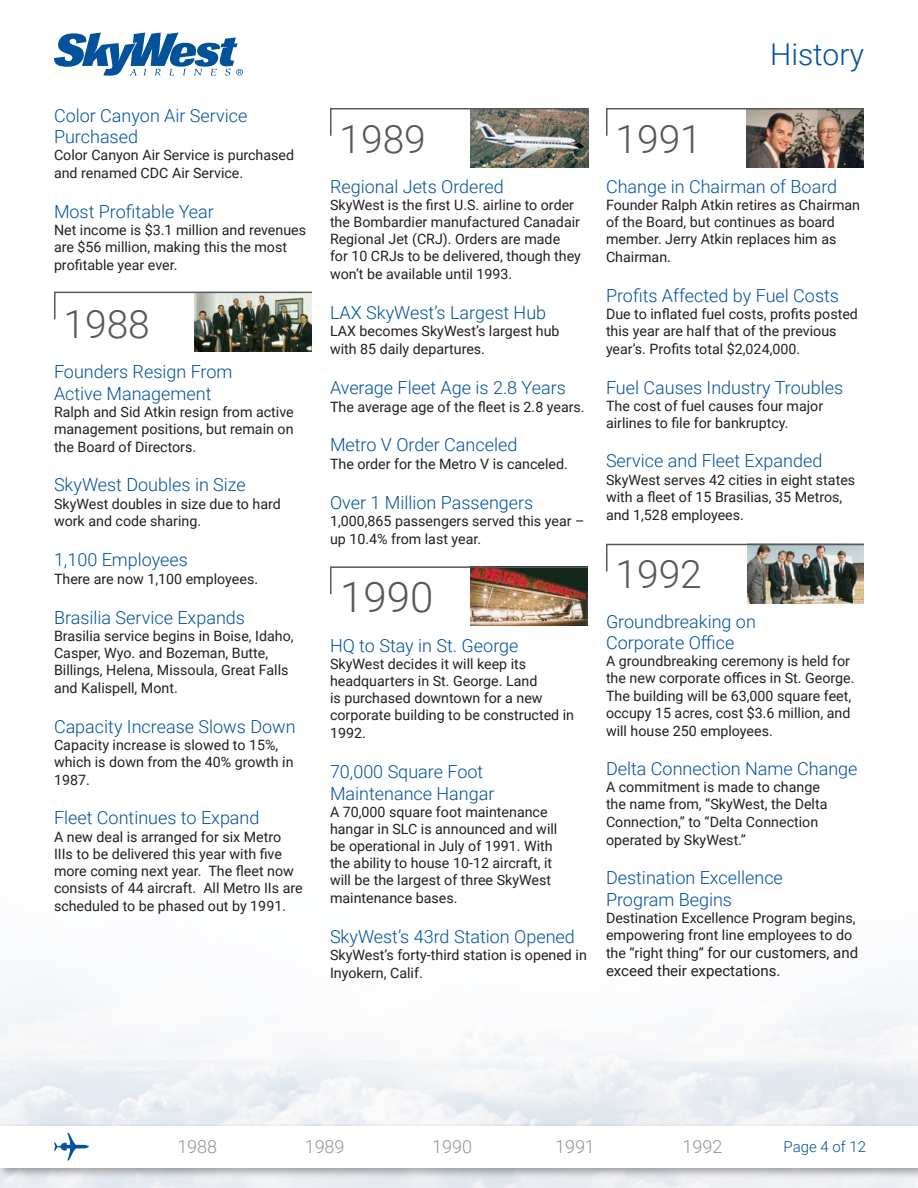
<style>
.page{position:relative;width:918px;height:1188px;background:#fff}
.page>*{position:absolute;margin:0;border:0;box-sizing:border-box;transform-origin:0 0}
.t1{font:300 42px "Roboto";color:#57585a}
.t2{font:300 39px "Roboto";color:#57585a}
.t3{font:300 30px "Roboto";color:#01529a}
.t4{font:300 18px "Roboto";color:#01529a}
.t5{font:300 18px "Roboto";color:#939598}
.t6{font:15px/18px "Roboto";color:#231f20}
.t7{font:300 15px "Roboto";color:#01529a}
.t8{font:14.25px/17.2px "Roboto";color:#231f20}
.s1{font-size:14.25px}
</style>
<div class="page">
<div style="left:0;top:1122px;width:918px;height:58px;background:#231f20;opacity:.4"></div>
<div style="left:0;top:1126px;width:918px;height:41px;background:#fff"></div>
<svg style="left:54px;top:33px;width:189px;height:42px"></svg>
<svg style="left:54px;top:1133px;width:35px;height:27px"></svg>
<img style="left:471px;top:137px;width:117px;height:31px">
<svg style="left:330px;top:108px;width:259px;height:29px"></svg>
<img style="left:471px;top:596px;width:117px;height:30px">
<img style="left:330px;top:566px;width:258px;height:30px">
<img style="left:747px;top:137px;width:117px;height:31px">
<img style="left:747px;top:573px;width:117px;height:30px">
<img style="left:606px;top:108px;width:258px;height:29px">
<img style="left:606px;top:543px;width:258px;height:30px">
<img style="left:195px;top:321px;width:117px;height:30px">
<img style="left:54px;top:291px;width:258px;height:30px">
<p class="t4" style="left:54px;top:102px;width:195px">Color Canyon Air Service</p>
<p class="t4" style="left:54px;top:124px;width:86px">Purchased</p>
<p class="t8" style="left:54px;top:146px;width:242px;line-height:18px">Color Canyon Air Service is purchased and renamed CDC Air Service.</p>
<p class="t4" style="left:54px;top:199px;width:161px">Most Profitable Year</p>
<p class="t8" style="left:54px;top:221px;width:254px">Net income is $3.1 million and revenues are $56 million, making this the most profitable year ever.</p>
<p class="t2" style="left:63px;top:297px;width:88px">1988</p>
<p class="t4" style="left:54px;top:359px;width:180px">Founders Resign From</p>
<p class="t4" style="left:54px;top:381px;width:159px">Active Management</p>
<p class="t8" style="left:54px;top:402px;width:241px;text-align:justify">Ralph and Sid Atkin resign from active management positions, but remain on the Board of Directors.</p>
<p class="t4" style="left:54px;top:472px;width:193px">SkyWest Doubles in Size</p>
<p class="t8" style="left:54px;top:494px;width:228px;line-height:18px">SkyWest doubles in size due to hard work and code sharing.</p>
<p class="t4" style="left:54px;top:547px;width:136px">1,100 Employees</p>
<p class="t8" style="left:54px;top:570px;width:206px">There are now 1,100 employees.</p>
<p class="t4" style="left:54px;top:605px;width:193px">Brasilia Service Expands</p>
<p class="t8" style="left:54px;top:627px;width:241px">Brasilia service begins in Boise, Idaho, Casper, Wyo. and Bozeman, Butte, Billings, Helena, Missoula, Great Falls and Kalispell, Mont.</p>
<p class="t4" style="left:54px;top:714px;width:243px">Capacity Increase Slows Down</p>
<p class="t8" style="left:54px;top:735px;width:241px">Capacity increase is slowed to 15%, which is down from the 40% growth in<br>1987.</p>
<p class="t4" style="left:54px;top:805px;width:207px">Fleet Continues to Expand</p>
<p class="t8" style="left:54px;top:827px;width:250px">A new deal is arranged for six Metro IIIs to be delivered this year with five more coming next year. The fleet now consists of 44 aircraft. All Metro IIs are scheduled to be phased out by 1991.</p>
<h3 class="t3" style="left:770px;top:33px;width:95px">History</h3>
<p class="t2" style="left:339px;top:112px;width:88px">1989</p>
<p class="t4" style="left:330px;top:174px;width:175px">Regional Jets Ordered</p>
<p class="t8" style="left:330px;top:196px;width:253px">SkyWest is the first U.S. airline to order the Bombardier manufactured Canadair Regional Jet (CRJ). Orders are made for 10 CRJs to be delivered, though they won’t be available until 1993.</p>
<p class="t4" style="left:330px;top:300px;width:218px">LAX SkyWest’s Largest Hub</p>
<p class="t8" style="left:330px;top:321px;width:231px;line-height:18px">LAX becomes SkyWest’s largest hub with 85 daily departures.</p>
<p class="t4" style="left:330px;top:375px;width:237px">Average Fleet Age is 2.8 Years</p>
<p class="t8" style="left:330px;top:397px;width:256px">The average age of the fleet is 2.8 years.</p>
<p class="t4" style="left:330px;top:432px;width:189px">Metro V Order Canceled</p>
<p class="t8" style="left:330px;top:455px;width:239px">The order for the Metro V is canceled.</p>
<p class="t4" style="left:330px;top:490px;width:205px">Over 1 Million Passengers</p>
<p class="t8" style="left:330px;top:511px;width:256px;line-height:18px">1,000,865 passengers served this year – up 10.4% from last year.</p>
<p class="t1" style="left:340px;top:568px;width:95px">1990</p>
<p class="t4" style="left:330px;top:633px;width:190px">HQ to Stay in St. George</p>
<p class="t8" style="left:330px;top:655px;width:246px">SkyWest decides it will keep its headquarters in St. George. Land<br>is purchased downtown for a new corporate building to be constructed in<br>1992.</p>
<p class="t4" style="left:330px;top:759px;width:155px">70,000 Square Foot</p>
<p class="t4" style="left:330px;top:781px;width:166px">Maintenance Hangar</p>
<p class="t8" style="left:330px;top:802px;width:229px">A 70,000 square foot maintenance hangar in SLC is announced and will be operational in July of 1991. With the ability to house 10-12 aircraft, it will be the largest of three SkyWest maintenance bases.</p>
<p class="t4" style="left:330px;top:924px;width:246px">SkyWest’s 43rd Station Opened</p>
<p class="t8" style="left:330px;top:945px;width:258px;line-height:18px">SkyWest’s forty-third station is opened in<br>Inyokern, Calif.</p>
<p class="t2" style="left:615px;top:112px;width:88px">1991</p>
<p class="t4" style="left:606px;top:174px;width:233px">Change in Chairman of Board</p>
<p class="t8" style="left:606px;top:196px;width:256px">Founder Ralph Atkin retires as Chairman of the Board, but continues as board member. Jerry Atkin replaces him as<br>Chairman.</p>
<p class="t4" style="left:606px;top:283px;width:235px">Profits Affected by Fuel Costs</p>
<p class="t8" style="left:606px;top:305px;width:253px">Due to inflated fuel costs, profits posted this year are half that of the previous year’s. Profits total $2,024,000.</p>
<p class="t4" style="left:606px;top:375px;width:239px">Fuel Causes Industry Troubles</p>
<p class="t8" style="left:606px;top:397px;width:219px">The cost of fuel causes four major airlines to file for bankruptcy.</p>
<p class="t4" style="left:606px;top:448px;width:218px">Service and Fleet Expanded</p>
<p class="t8" style="left:606px;top:470px;width:251px">SkyWest serves 42 cities in eight states with a fleet of 15 Brasilias, 35 Metros, and 1,528 employees.</p>
<p class="t2" style="left:615px;top:547px;width:88px">1992</p>
<p class="t4" style="left:606px;top:609px;width:151px">Groundbreaking on</p>
<p class="t4" style="left:606px;top:630px;width:130px">Corporate Office</p>
<p class="t8" style="left:606px;top:652px;width:250px">A groundbreaking ceremony is held for the new corporate offices in St. George.<br>The building will be 63,000 square feet, occupy 15 acres, cost $3.6 million, and will house 250 employees.</p>
<p class="t4" style="left:606px;top:756px;width:253px">Delta Connection Name Change</p>
<p class="t8" style="left:606px;top:778px;width:223px">A commitment is made to change the name from, “SkyWest, the Delta<br>Connection,” to “Delta Connection operated by SkyWest.”</p>
<p class="t4" style="left:606px;top:865px;width:178px">Destination Excellence</p>
<p class="t4" style="left:606px;top:887px;width:128px">Program Begins</p>
<p class="t8" style="left:606px;top:909px;width:251px">Destination Excellence Program begins, empowering front line employees to do</p>
<p class="t6" style="left:606px;top:943px;width:254px"><span class="s1">the “right thing”</span> for our customers, and exceed their expectations.</p>
<p class="t5" style="left:177px;top:1134px;width:41px">1988</p>
<p class="t5" style="left:305px;top:1134px;width:41px">1989</p>
<p class="t5" style="left:432px;top:1134px;width:41px">1990</p>
<p class="t5" style="left:555px;top:1134px;width:41px">1991</p>
<p class="t5" style="left:682px;top:1134px;width:41px">1992</p>
<p class="t7" style="left:784px;top:1136px;width:84px">Page 4 of 12</p>
</div>
